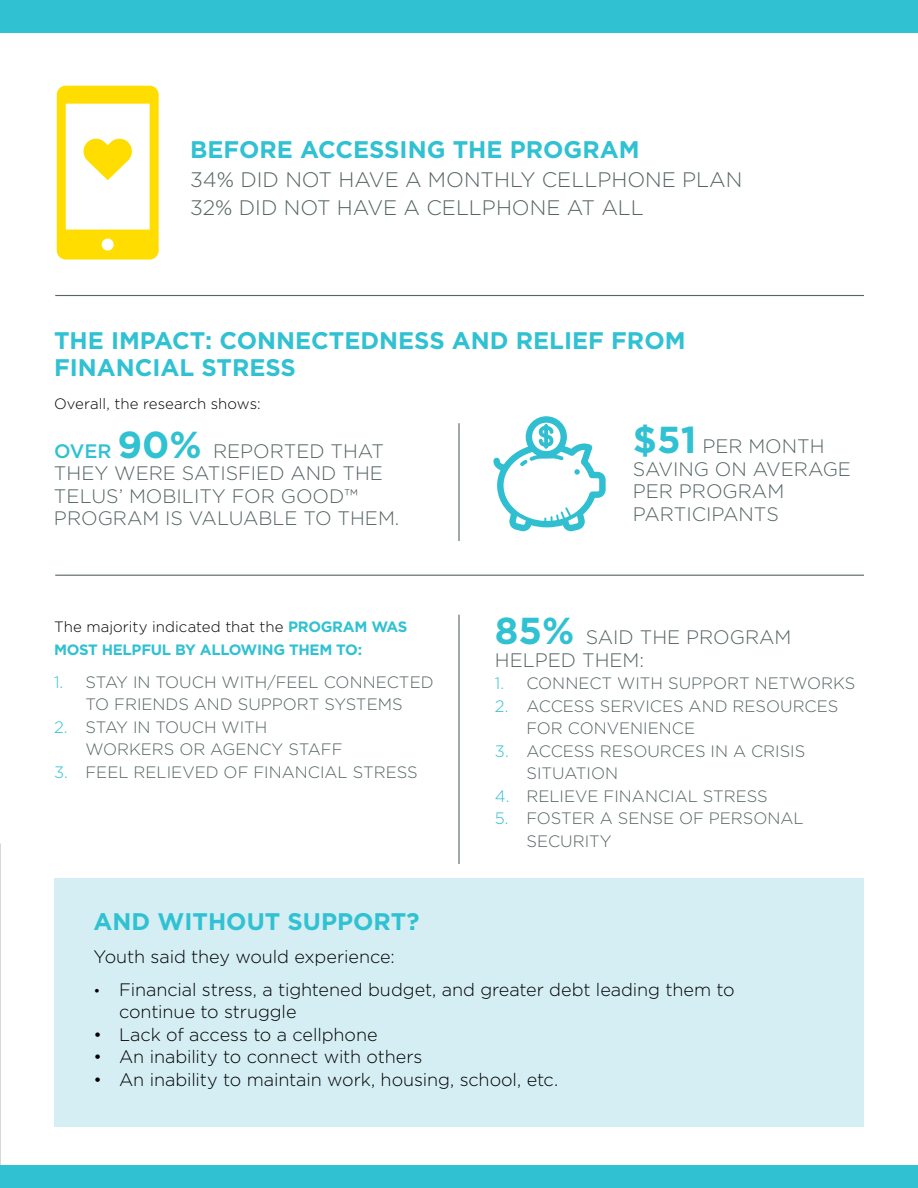
<style>
.page{position:relative;width:918px;height:1188px;background:#fff}
.page>*{position:absolute;margin:0;border:0;box-sizing:border-box;transform-origin:0 0}
.t1{font:700 24px/26.4px "Gotham";color:#30c1d2}
.t2{font:300 21px/28.5px "Gotham";color:#566464}
.t3{font:300 19.5px/22.5px "Gotham";color:#566464}
.t4{font:300 18px/22.5px "Gotham";letter-spacing:-.005em;color:#000}
.t5{font:300 16.5px/22.5px "Gotham";color:#566464}
.t6{font:700 15px/22.5px "Gotham";letter-spacing:-.02em;color:#30c1d2}
.t7{font:300 15px "Gotham";color:#000}
.s1{font-weight:500;color:#30c1d2}
.s2{font-weight:700;font-size:37.5px;color:#30c1d2}
.s3{font-weight:300;color:#000}
.s4{color:#30c1d2}
.s5{font-size:15px}
</style>
<div class="page">
<div style="left:54px;top:878px;width:810px;height:249px;background:#d4eef3"></div>
<div style="left:0;top:0;width:918px;height:33px;background:#30c1d2"></div>
<hr style="left:55px;top:575px;width:809px;height:1px;background:#566464">
<hr style="left:55px;top:295px;width:809px;height:1px;background:#566464">
<hr style="left:458px;top:423px;width:2px;height:118px;background:#566464">
<hr style="left:458px;top:615px;width:2px;height:249px;background:#566464">
<svg style="left:57px;top:86px;width:102px;height:174px"></svg>
<div style="left:0;top:1166px;width:918px;height:22px;background:#30c1d2"></div>
<svg style="left:493px;top:416px;width:113px;height:115px"></svg>
<h1 class="t1" style="left:190px;top:136px;width:451px">BEFORE ACCESSING THE PROGRAM</h1>
<p class="t2" style="left:190px;top:164px;width:554px">34% DID NOT HAVE A MONTHLY CELLPHONE PLAN<br>32% DID NOT HAVE A CELLPHONE AT ALL</p>
<h1 class="t1" style="left:54px;top:327px;width:633px">THE IMPACT: CONNECTEDNESS AND RELIEF FROM<br>FINANCIAL STRESS</h1>
<p class="t7" style="left:54px;top:394px;width:208px">Overall, the research shows:</p>
<p class="t3" style="left:54px;top:439px;width:347px"><span class="s1">OVER</span> <span class="s2">90%</span> REPORTED THAT<br>THEY WERE SATISFIED AND THE<br>TELUS’ MOBILITY FOR GOOD™<br>PROGRAM IS VALUABLE TO THEM.</p>
<p class="t3" style="left:633px;top:435px;width:220px"><span class="s2">$51</span> PER MONTH<br>SAVING ON AVERAGE<br>PER PROGRAM<br>PARTICIPANTS</p>
<p class="t6" style="left:54px;top:616px;width:355px"><span class="s3">The majority indicated that the</span> PROGRAM WAS<br>MOST HELPFUL BY ALLOWING THEM TO:</p>
<p class="t5" style="left:54px;top:670px;width:381px;text-align:center"><span class="s4">1.</span> STAY IN TOUCH WITH/FEEL CONNECTED<br>TO FRIENDS AND SUPPORT SYSTEMS</p>
<p class="t5" style="left:85px;top:715px;width:259px;text-indent:-31px"><span class="s4">2.</span> STAY IN TOUCH WITH<br>WORKERS OR AGENCY STAFF</p>
<p class="t5" style="left:54px;top:760px;width:365px"><span class="s4">3.</span> FEEL RELIEVED OF FINANCIAL STRESS</p>
<p class="t3" style="left:495px;top:626px;width:298px"><span class="s2">85%</span> SAID THE PROGRAM<br>HELPED THEM:</p>
<p class="t5" style="left:495px;top:672px;width:362px"><span class="s4">1.</span> CONNECT WITH SUPPORT NETWORKS</p>
<p class="t5" style="left:526px;top:694px;width:313px;text-indent:-31px"><span class="s4">2.</span> ACCESS SERVICES AND RESOURCES<br>FOR CONVENIENCE</p>
<p class="t5" style="left:526px;top:739px;width:280px;text-indent:-31px"><span class="s4">3.</span> ACCESS RESOURCES IN A CRISIS<br>SITUATION</p>
<p class="t5" style="left:495px;top:784px;width:274px"><span class="s4">4.</span> RELIEVE FINANCIAL STRESS</p>
<p class="t5" style="left:526px;top:807px;width:279px;text-indent:-31px"><span class="s4">5.</span> FOSTER A SENSE OF PERSONAL<br>SECURITY</p>
<h1 class="t1" style="left:94px;top:908px;width:327px">AND WITHOUT SUPPORT?</h1>
<p class="t4" style="left:94px;top:944px;width:303px">Youth said they would experience:</p>
<p class="t4" style="left:119px;top:977px;width:617px;text-indent:-26px"><span class="s5">•</span> Financial stress, a tightened budget, and greater debt leading them to continue to struggle</p>
<p class="t4" style="left:94px;top:1022px;width:286px">• Lack of access to a cellphone</p>
<p class="t4" style="left:94px;top:1045px;width:330px">• An inability to connect with others</p>
<p class="t4" style="left:94px;top:1067px;width:466px">• An inability to maintain work, housing, school, etc.</p>
</div>
